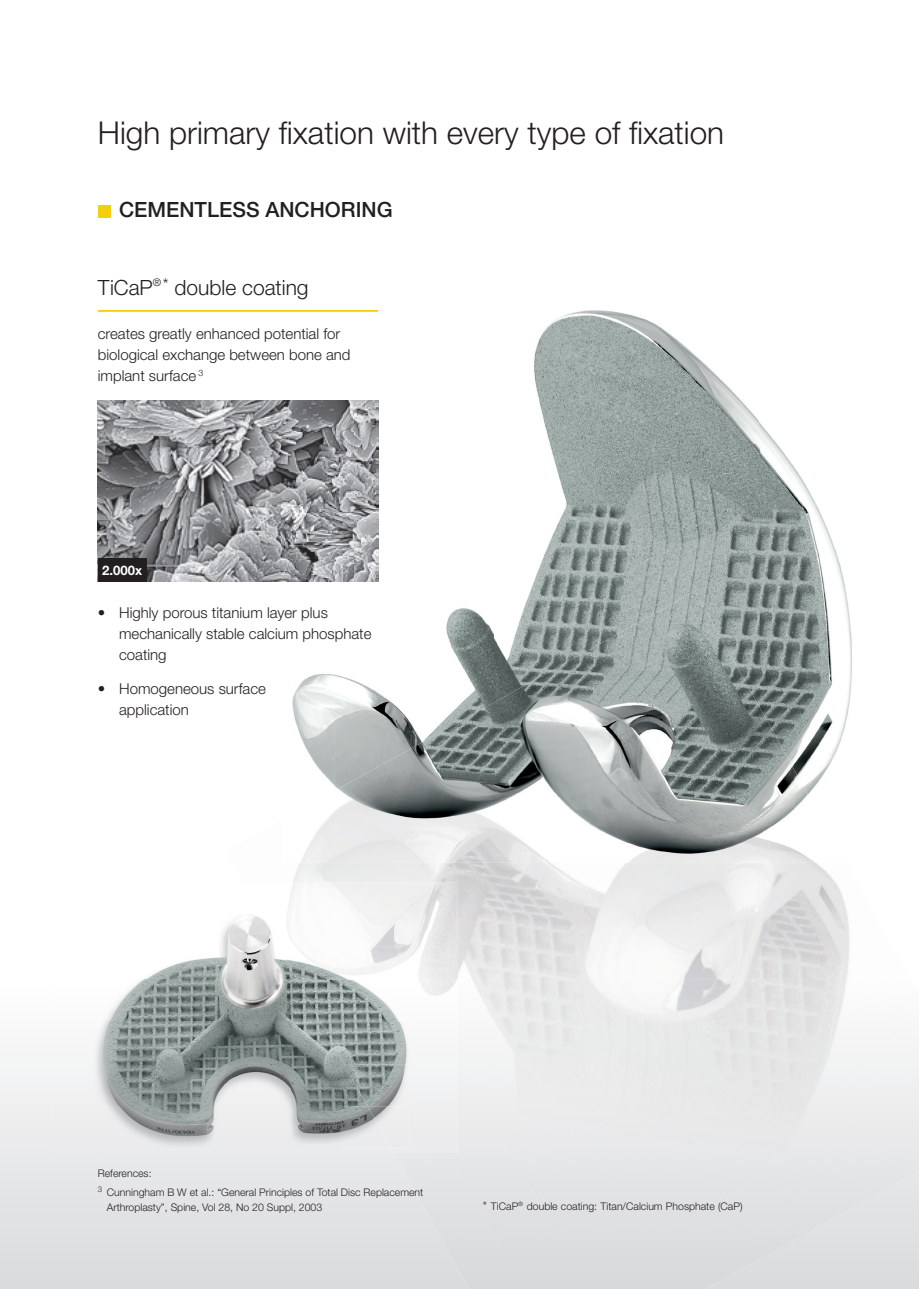
<style>
.page{position:relative;width:919px;height:1289px;background:#fff}
.page>*{position:absolute;margin:0;border:0;box-sizing:border-box;transform-origin:0 0}
.t1{font:300 31.5px "Helvetica Neue";color:#231f20}
.t2{font:300 21px "Helvetica Neue";color:#231f20}
.t3{font:500 21px "Helvetica Neue";color:#231f20}
.t4{font:300 15px/21px "Helvetica Neue";color:#231f20}
.t5{font:700 13.2px "Helvetica Neue";color:#fff}
.t6{font:300 10.5px/19.2px "Helvetica Neue";color:#231f20}
.s1{font-size:12px}
</style>
<div class="page">
<svg style="left:0;top:1059px;width:918px;height:229px;background:#e1e2e4"></svg>
<img style="left:98px;top:400px;width:236px;height:181px">
<div style="left:98px;top:558px;width:49px;height:23px;background:#231f20"></div>
<img style="left:416px;top:862px;width:123px;height:117px">
<img style="left:539px;top:862px;width:311px;height:117px">
<img style="left:661px;top:862px;width:127px;height:117px">
<img style="left:706px;top:971px;width:20px;height:8px">
<div style="left:457px;top:1047px;width:134px;height:105px;background:#ececed"></div>
<img style="left:603px;top:979px;width:203px;height:280px">
<div style="left:393px;top:1152px;width:130px;height:136px;background:#dfe0e2"></div>
<img style="left:665px;top:979px;width:235px;height:254px">
<img style="left:787px;top:979px;width:131px;height:160px">
<img style="left:523px;top:1088px;width:236px;height:200px">
<div style="left:876px;top:1115px;width:42px;height:66px;background:#e8e9ea"></div>
<img style="left:282px;top:310px;width:477px;height:134px">
<img style="left:759px;top:422px;width:93px;height:348px">
<img style="left:334px;top:444px;width:319px;height:157px">
<img style="left:653px;top:444px;width:107px;height:209px">
<img style="left:282px;top:581px;width:53px;height:191px">
<img style="left:334px;top:601px;width:160px;height:157px">
<img style="left:494px;top:601px;width:106px;height:80px">
<img style="left:600px;top:601px;width:13px;height:35px">
<img style="left:745px;top:653px;width:15px;height:28px">
<svg style="left:614px;top:511px;width:10px;height:9px"></svg>
<img style="left:300px;top:772px;width:289px;height:90px">
<img style="left:589px;top:726px;width:205px;height:136px">
<img style="left:794px;top:770px;width:32px;height:92px">
<img style="left:367px;top:726px;width:222px;height:46px">
<img style="left:449px;top:681px;width:321px;height:46px">
<img style="left:531px;top:636px;width:214px;height:46px">
<img style="left:613px;top:591px;width:107px;height:45px">
<img style="left:52px;top:1059px;width:40px;height:7px">
<div style="left:52px;top:1066px;width:48px;height:86px;background:#efeff0"></div>
<img style="left:100px;top:1148px;width:291px;height:4px">
<img style="left:350px;top:882px;width:107px;height:49px">
<img style="left:409px;top:931px;width:48px;height:178px">
<div style="left:391px;top:1109px;width:66px;height:43px;background:#ececee"></div>
<img style="left:146px;top:915px;width:133px;height:64px">
<img style="left:92px;top:979px;width:249px;height:169px">
<img style="left:341px;top:1064px;width:3px;height:42px">
<img style="left:341px;top:1106px;width:26px;height:42px">
<img style="left:260px;top:913px;width:149px;height:33px">
<img style="left:279px;top:946px;width:130px;height:33px">
<img style="left:297px;top:979px;width:102px;height:43px">
<img style="left:321px;top:1021px;width:88px;height:43px">
<img style="left:344px;top:1064px;width:65px;height:42px">
<img style="left:367px;top:1106px;width:42px;height:42px">
<div style="left:98px;top:205px;width:13px;height:12px;background:#f3cf10"></div>
<hr style="left:98px;top:310px;width:280px;height:2px;background:#f3cf10">
<h1 class="t1" style="left:98px;top:113px;width:627px">High primary fixation with every type of fixation</h1>
<h2 class="t3" style="left:119px;top:197px;width:275px">CEMENTLESS ANCHORING</h2>
<h2 class="t2" style="left:98px;top:274px;width:212px">TiCaP<sup>®</sup> <sup>*</sup> double coating</h2>
<p class="t4" style="left:98px;top:322px;width:254px">creates greatly enhanced potential for biological exchange between bone and implant surface <sup>3</sup></p>
<p class="t5" style="left:102px;top:562px;width:41px">2.000x</p>
<p class="t4" style="left:119px;top:601px;width:254px;text-indent:-21px">• Highly porous titanium layer plus mechanically stable calcium phosphate coating</p>
<p class="t4" style="left:119px;top:677px;width:148px;text-indent:-21px">• Homogeneous surface application</p>
<p class="t6" style="left:98px;top:1163px;width:327px">References:<br><sup>3</sup> Cunningham B W et al.: “General Principles of Total Disc Replacement</p>
<p class="t6" style="left:107px;top:1197px;width:217px">Arthroplasty”, Spine, Vol 28, No 20 Suppl, 2003</p>
<p class="t6" style="left:483px;top:1196px;width:261px"><span class="s1">*</span> TiCaP<sup>®</sup> double coating: Titan/Calcium Phosphate (CaP)</p>
</div>
